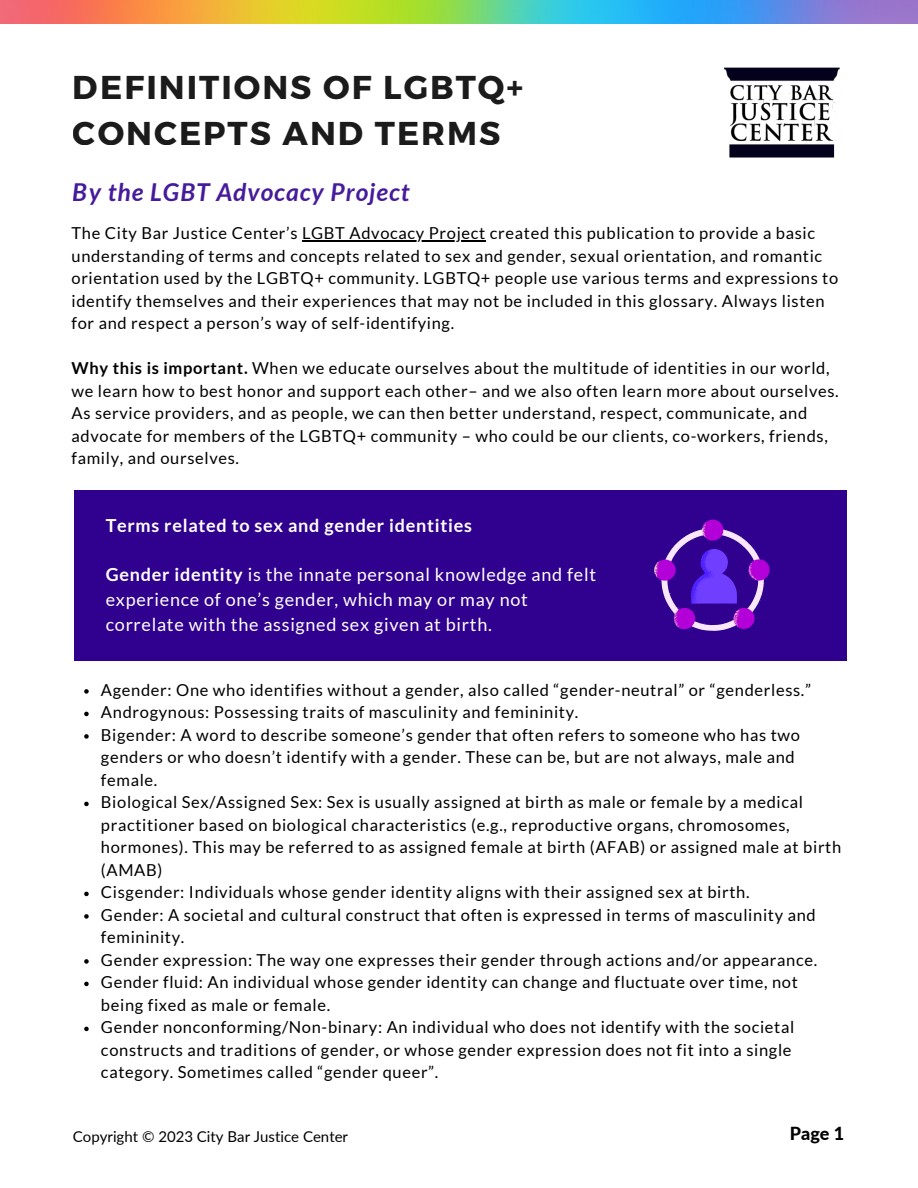
<style>
.page{position:relative;width:918px;height:1188px;background:#fff}
.page>*{position:absolute;margin:0;border:0;box-sizing:border-box;transform-origin:0 0}
.t1{font:700 33px/46.2px "Montserrat";letter-spacing:.06em;color:#000}
.t2{font:italic 700 24.6px "Lato";letter-spacing:.04em;color:#30008f}
.t3{font:18px/24.8px "Lato";letter-spacing:.04em;color:#fff}
.t4{font:700 18px "Lato";letter-spacing:.04em;color:#fff}
.t5{font:800 18px "Lato";color:#000}
.t6{font:16.5px/22.5px "Lato";letter-spacing:.04em;color:#000}
.t7{font:15px "Lato";color:#000}
.s1{font-weight:700}
</style>
<div class="page">
<div style="left:74px;top:490px;width:772px;height:170px;background:#30008f"></div>
<img style="left:723px;top:67px;width:117px;height:91px">
<hr style="left:302px;top:240px;width:184px;height:1px;background:#000">
<img style="left:0;top:0;width:918px;height:23px">
<svg style="left:654px;top:520px;width:116px;height:111px"></svg>
<svg style="left:84px;top:689px;width:5px;height:5px"></svg>
<svg style="left:84px;top:712px;width:5px;height:4px"></svg>
<svg style="left:84px;top:734px;width:5px;height:5px"></svg>
<svg style="left:84px;top:802px;width:5px;height:4px"></svg>
<svg style="left:84px;top:892px;width:5px;height:4px"></svg>
<svg style="left:84px;top:914px;width:5px;height:5px"></svg>
<svg style="left:84px;top:959px;width:5px;height:5px"></svg>
<svg style="left:84px;top:982px;width:5px;height:4px"></svg>
<svg style="left:84px;top:1027px;width:5px;height:4px"></svg>
<h1 class="t1" style="left:73px;top:62px;width:452px">DEFINITIONS OF LGBTQ+<br>CONCEPTS AND TERMS</h1>
<h2 class="t2" style="left:73px;top:176px;width:338px">By the LGBT Advocacy Project</h2>
<p class="t6" style="left:72px;top:221px;width:768px">The City Bar Justice Center’s LGBT Advocacy Project created this publication to provide a basic understanding of terms and concepts related to sex and gender, sexual orientation, and romantic orientation used by the LGBTQ+ community. LGBTQ+ people use various terms and expressions to identify themselves and their experiences that may not be included in this glossary. Always listen for and respect a person’s way of self-identifying.</p>
<p class="t6" style="left:72px;top:356px;width:769px"><span class="s1">Why this is important.</span> When we educate ourselves about the multitude of identities in our world, we learn how to best honor and support each other– and we also often learn more about ourselves.<br>As service providers, and as people, we can then better understand, respect, communicate, and advocate for members of the LGBTQ+ community – who could be our clients, co-workers, friends, family, and ourselves.</p>
<p class="t4" style="left:106px;top:514px;width:368px">Terms related to sex and gender identities</p>
<p class="t3" style="left:106px;top:562px;width:492px"><span class="s1">Gender identity</span> is the innate personal knowledge and felt experience of one’s gender, which may or may not correlate with the assigned sex given at birth.</p>
<p class="t6" style="left:101px;top:678px;width:742px">Agender: One who identifies without a gender, also called “gender-neutral” or “genderless.” Androgynous: Possessing traits of masculinity and femininity.<br>Bigender: A word to describe someone’s gender that often refers to someone who has two genders or who doesn’t identify with a gender. These can be, but are not always, male and female.<br>Biological Sex/Assigned Sex: Sex is usually assigned at birth as male or female by a medical practitioner based on biological characteristics (e.g., reproductive organs, chromosomes, hormones). This may be referred to as assigned female at birth (AFAB) or assigned male at birth (AMAB)<br>Cisgender: Individuals whose gender identity aligns with their assigned sex at birth.<br>Gender: A societal and cultural construct that often is expressed in terms of masculinity and femininity.<br>Gender expression: The way one expresses their gender through actions and/or appearance.<br>Gender fluid: An individual whose gender identity can change and fluctuate over time, not being fixed as male or female.<br>Gender nonconforming/Non-binary: An individual who does not identify with the societal constructs and traditions of gender, or whose gender expression does not fit into a single category. Sometimes called “gender queer”.</p>
<p class="t7" style="left:73px;top:1127px;width:277px">Copyright © 2023 City Bar Justice Center</p>
<p class="t5" style="left:790px;top:1122px;width:56px">Page 1</p>
</div>
